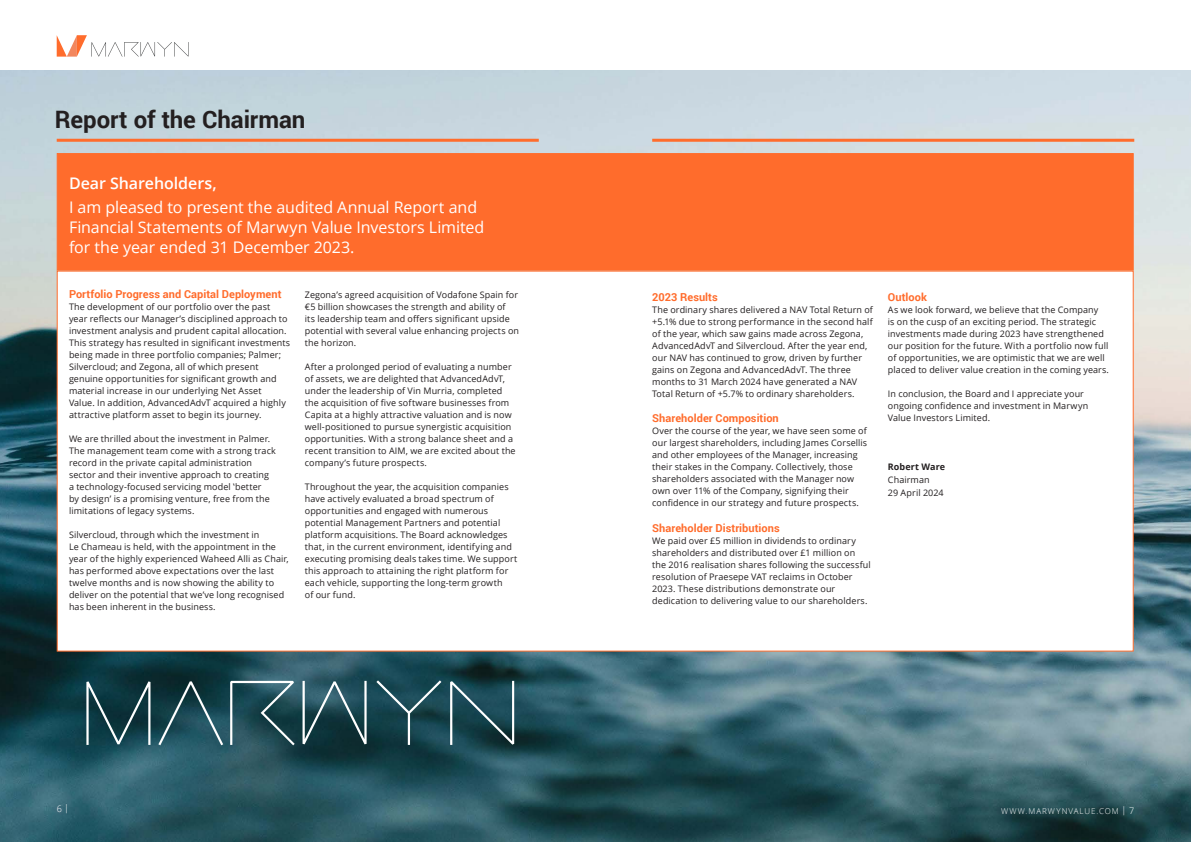
<style>
.page{position:relative;width:1191px;height:842px;background:#fff}
.page>*{position:absolute;margin:0;border:0;box-sizing:border-box;transform-origin:0 0}
.H2__align_left{font:700 24px "Roboto";letter-spacing:-.005em;color:#231f20}
.H4__align_left{font:16px/20px "Open Sans";letter-spacing:-.005em;color:#fff}
.H4__align_left-2{font:600 16px "Open Sans";letter-spacing:-.005em;color:#fff}
.Body_Text__align_lef{font:700 11px "Roboto";letter-spacing:.005em;color:#ff6c2c}
.Body_Text__align_lef-2{font:9px/12px "Open Sans";letter-spacing:.01em;color:#231f20}
.Body_Text__align_lef-3{font:700 9px "Open Sans";letter-spacing:.01em;color:#231f20}
.t1{font:300 9px "Open Sans";color:#fff}
.t2{font:300 8px "Open Sans";letter-spacing:.13em;color:#fff}
.s1{font-size:9px}
</style>
<div class="page">
<img style="left:0;top:71px;width:1191px;height:771px">
<svg style="left:57px;top:35px;width:131px;height:22px"></svg>
<div style="left:57px;top:271px;width:1076px;height:381px;background:#fff"></div>
<hr style="left:57px;top:139px;width:482px;height:3px;background:#ff6c2c">
<hr style="left:652px;top:139px;width:482px;height:3px;background:#ff6c2c">
<div style="left:57px;top:153px;width:1076px;height:118px;background:#ff6c2c;border:1px solid #ff6c2c"></div>
<svg style="left:86px;top:681px;width:64px;height:64px;background:#2c5159"></svg>
<svg style="left:302px;top:681px;width:64px;height:63px;background:#385c64"></svg>
<svg style="left:376px;top:680px;width:65px;height:65px;background:#244f59"></svg>
<svg style="left:230px;top:681px;width:65px;height:64px;background:#375d66"></svg>
<svg style="left:158px;top:681px;width:65px;height:64px;background:#27515a"></svg>
<svg style="left:450px;top:681px;width:64px;height:64px;background:#305761"></svg>
<p class="H2__align_left" style="left:55px;top:102px;width:252px">Report of the Chairman</p>
<p class="H4__align_left-2" style="left:69px;top:172px;width:149px">Dear Shareholders,</p>
<p class="H4__align_left" style="left:69px;top:196px;width:417px">I am pleased to present the audited Annual Report and<br>Financial Statements of Marwyn Value Investors Limited for the year ended 31 December 2023.</p>
<p class="Body_Text__align_lef" style="left:69px;top:287px;width:214px">Portfolio Progress and Capital Deployment</p>
<p class="Body_Text__align_lef-2" style="left:69px;top:301px;width:223px">The development of our portfolio over the past year reflects our Manager’s disciplined approach to investment analysis and prudent capital allocation.<br>This strategy has resulted in significant investments being made in three portfolio companies; Palmer; Silvercloud; and Zegona, all of which present genuine opportunities for significant growth and material increase in our underlying Net Asset<br>Value. In addition, AdvancedAdvT acquired a highly attractive platform asset to begin its journey.</p>
<p class="Body_Text__align_lef-2" style="left:69px;top:433px;width:208px">We are thrilled about the investment in Palmer.<br>The management team come with a strong track record in the private capital administration sector and their inventive approach to creating a technology-focused servicing model ‛better<br>by design’ is a promising venture, free from the limitations of legacy systems.</p>
<p class="Body_Text__align_lef-2" style="left:69px;top:529px;width:221px">Silvercloud, through which the investment in<br>Le Chameau is held, with the appointment in the year of the highly experienced Waheed Alli as Chair, has performed above expectations over the last twelve months and is now showing the ability to deliver on the potential that we’ve long recognised has been inherent in the business.</p>
<p class="Body_Text__align_lef-2" style="left:305px;top:288px;width:216px">Zegona’s agreed acquisition of Vodafone Spain for €5 billion showcases the strength and ability of<br>its leadership team and offers significant upside potential with several value enhancing projects on the horizon.</p>
<p class="Body_Text__align_lef-2" style="left:305px;top:360px;width:212px">After a prolonged period of evaluating a number of assets, we are delighted that AdvancedAdvT, under the leadership of Vin Murria, completed the acquisition of five software businesses from Capita at a highly attractive valuation and is now well-positioned to pursue synergistic acquisition opportunities. With a strong balance sheet and a recent transition to AIM, we are excited about the company’s future prospects.</p>
<p class="Body_Text__align_lef-2" style="left:305px;top:480px;width:214px">Throughout the year, the acquisition companies have actively evaluated a broad spectrum of opportunities and engaged with numerous potential Management Partners and potential platform acquisitions. The Board acknowledges that, in the current environment, identifying and executing promising deals takes time. We support this approach to attaining the right platform for each vehicle, supporting the long-term growth<br>of our fund.</p>
<p class="Body_Text__align_lef" style="left:652px;top:289px;width:67px">2023 Results</p>
<p class="Body_Text__align_lef-2" style="left:652px;top:303px;width:222px">The ordinary shares delivered a NAV Total Return of +5.1% due to strong performance in the second half of the year, which saw gains made across Zegona, AdvancedAdvT and Silvercloud. After the year end, our NAV has continued to grow, driven by further gains on Zegona and AdvancedAdvT. The three months to 31 March 2024 have generated a NAV Total Return of +5.7% to ordinary shareholders.</p>
<p class="Body_Text__align_lef" style="left:652px;top:410px;width:128px">Shareholder Composition</p>
<p class="Body_Text__align_lef-2" style="left:652px;top:424px;width:216px">Over the course of the year, we have seen some of our largest shareholders, including James Corsellis and other employees of the Manager, increasing their stakes in the Company. Collectively, those shareholders associated with the Manager now own over 11% of the Company, signifying their confidence in our strategy and future prospects.</p>
<p class="Body_Text__align_lef" style="left:652px;top:520px;width:129px">Shareholder Distributions</p>
<p class="Body_Text__align_lef-2" style="left:652px;top:534px;width:220px">We paid over £5 million in dividends to ordinary shareholders and distributed over £1 million on the 2016 realisation shares following the successful resolution of Praesepe VAT reclaims in October 2023. These distributions demonstrate our dedication to delivering value to our shareholders.</p>
<p class="Body_Text__align_lef" style="left:888px;top:289px;width:41px">Outlook</p>
<p class="Body_Text__align_lef-2" style="left:888px;top:303px;width:223px">As we look forward, we believe that the Company<br>is on the cusp of an exciting period. The strategic investments made during 2023 have strengthened our position for the future. With a portfolio now full of opportunities, we are optimistic that we are well placed to deliver value creation in the coming years.</p>
<p class="Body_Text__align_lef-2" style="left:888px;top:387px;width:202px">In conclusion, the Board and I appreciate your ongoing confidence and investment in Marwyn<br>Value Investors Limited.</p>
<p class="Body_Text__align_lef-3" style="left:888px;top:460px;width:59px">Robert Ware</p>
<p class="Body_Text__align_lef-2" style="left:888px;top:473px;width:43px">Chairman</p>
<p class="Body_Text__align_lef-2" style="left:888px;top:486px;width:57px">29 April 2024</p>
<p class="t1" style="left:57px;top:802px;width:14px">6 |</p>
<p class="t2" style="left:1001px;top:805px;width:135px">WWW.MARWYNVALUE.COM <span class="s1">| 7</span></p>
</div>
